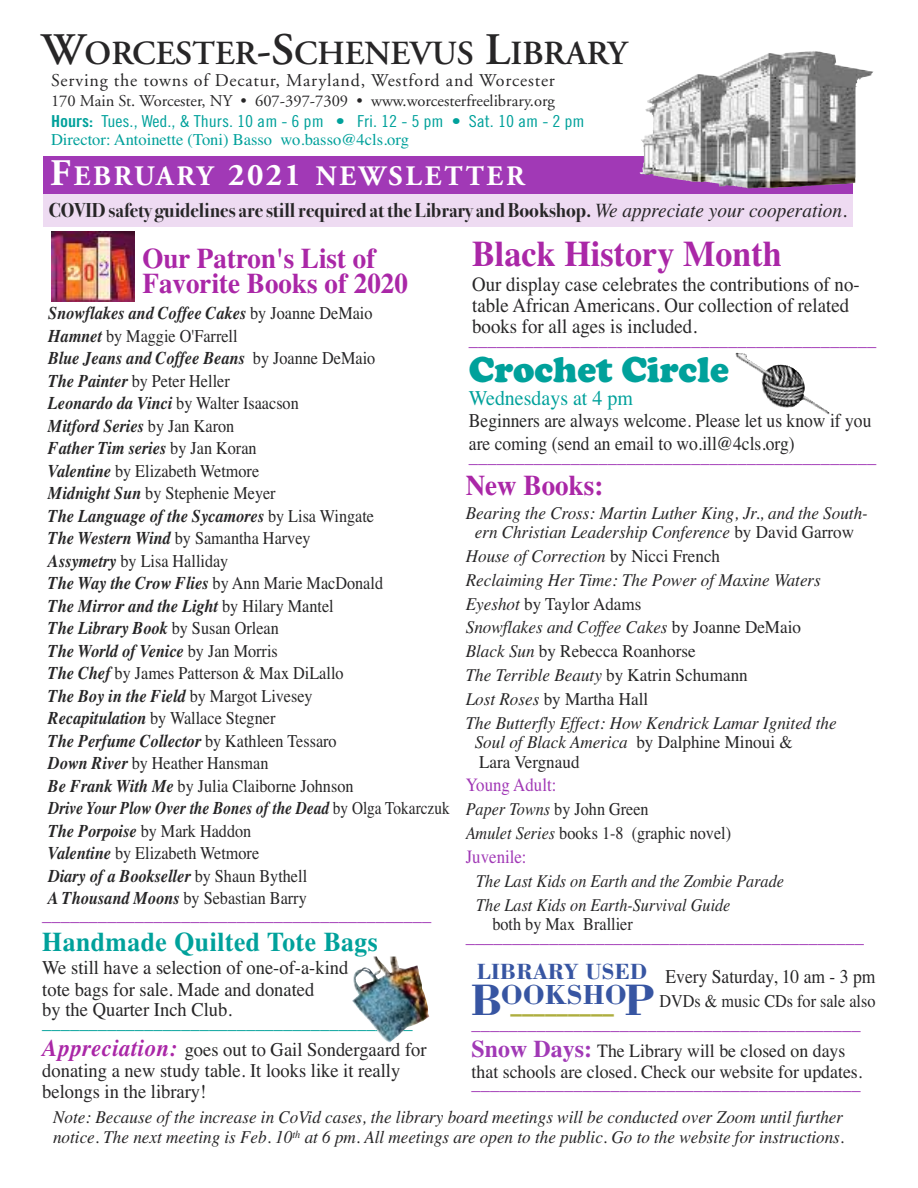
<style>
.page{position:relative;width:918px;height:1188px;background:#fff}
.page>*{position:absolute;margin:0;border:0;box-sizing:border-box;transform-origin:0 0}
.t1{font:700 45.45px "Bodoni";color:#3755a2}
.t2{font:900 37.5px "Cooper";color:#00a19b;scale:.95 1}
.t3{font:700 36px "Times";color:#aa27a7;scale:.95 1}
.t4{font:600 33.75px "Adobe Garamond";color:#272627}
.t5{font:700 28.5px/25.8px "Times";color:#aa27a7;scale:.95 1}
.t6{font:700 28.35px "Bodoni";color:#3755a2}
.t7{font:700 28.2px "Adobe Garamond";letter-spacing:.1em;color:#fff}
.t8{font:700 27px "Times";letter-spacing:.02em;color:#00a19b;scale:.95 1}
.t9{font:700 22.95px "Bodoni";color:#aeae3f}
.t10{font:700 22.65px "Bodoni";color:#3755a2}
.t11{font:21px "Times";color:#00a19b;scale:.95 1}
.t12{font:20.25px/21px "Times";color:#272627;scale:.93 1}
.t13{font:20.25px "Bodoni Svty Two ITCTT Bold";color:#272627;scale:.95 1}
.t14{font:19.5px "Times";color:#a139b6;scale:.95 1}
.t15{font:19.5px/21px "Times";color:#272627;scale:.95 1}
.t16{font:19.5px/22.5px "Times";color:#272627;scale:.9 1}
.t17{font:18.75px/21px "Times";color:#272627;scale:.95 1}
.t18{font:18.75px "Times";color:#a139b6;scale:.9 1}
.t19{font:18px/22.5px "Times";color:#272627;scale:.9 1}
.t20{font:italic 18px/23.9px "Times";color:#272627;scale:.95 1}
.t21{font:italic 18px/23.9px "Times";color:#272627;scale:.9 1}
.t22{font:18px "Adobe Garamond";letter-spacing:.045em;color:#272627}
.t23{font:18px/19.5px "Times";color:#272627;scale:.95 1}
.t24{font:16.5px "Adobe Garamond";color:#272627}
.t25{font:16.5px "Trade Gothic Cond Eighteen";color:#00a19b;scale:1.1 1}
.t26{font:16.5px "Times";color:#00a19b}
.s1{font-size:45px}
.s2{font-family:"Trade Gothic Bold Cond Twenty"}
.s3{font-size:37.5px}
.s4{font-size:31.5px}
.s5{font-family:"Times";font-style:italic}
.s6{font-weight:700;font-style:italic}
.s7{color:#00a19b}
.s8{font-weight:700;font-style:italic;font-size:24px;color:#aa27a7}
.s9{font-style:normal}
.s10{font-style:italic}
.s11{font-size:45.45px}
.s12{font-weight:700;font-size:24px;color:#a139b6}
</style>
<div class="page">
<div style="left:43px;top:156px;width:810px;height:39px;background:#a139b6"></div>
<img style="left:641px;top:51px;width:232px;height:121px">
<div style="left:43px;top:194px;width:809px;height:33px;background:#eedbf2"></div>
<img style="left:370px;top:957px;width:55px;height:41px">
<img style="left:52px;top:232px;width:82px;height:69px">
<img style="left:735px;top:353px;width:94px;height:62px">
<h3 class="t4" style="left:42px;top:40px;width:587px"><span class="s1">W</span>ORCESTER<span class="s1">-S</span>CHENEVUS <span class="s1">L</span>IBRARY</h3>
<p class="t22" style="left:51px;top:73px;width:505px">Serving the towns of Decatur, Maryland, Westford and Worcester</p>
<p class="t24" style="left:51px;top:94px;width:505px">170 Main St. Worcester, NY • 607-397-7309 • www.worcesterfreelibrary.org</p>
<p class="t25" style="left:51px;top:115px;width:487px"><span class="s2">Hours:</span> Tues., Wed., &amp; Thurs. 10 am - 6 pm • Fri. 12 - 5 pm • Sat. 10 am - 2 pm</p>
<p class="t26" style="left:51px;top:129px;width:359px">Director: Antoinette (Toni) Basso wo.basso@4cls.org</p>
<h3 class="t7" style="left:50px;top:164px;width:476px"><span class="s3">F</span>EBRUARY <span class="s4">2021</span> NEWSLETTER</h3>
<p class="t13" style="left:49px;top:193px;width:842px">COVID safety guidelines are stillrequired atthe Library andBookshop. <span class="s5">We appreciate your cooperation.</span></p>
<h3 class="t5" style="left:142px;top:245px;width:281px">Our Patron's List of<br>Favorite Books of 2020</h3>
<p class="t19" style="left:48px;top:302px;width:448px"><span class="s6">Snowflakes and Coffee Cakes</span> by Joanne DeMaio<br><span class="s6">Hamnet</span> by Maggie O'Farrell<br><span class="s6">Blue Jeans and Coffee Beans</span> by Joanne DeMaio<br><span class="s6">The Painter</span> by Peter Heller<br><span class="s6">Leonardo da Vinci</span> by Walter Isaacson<br><span class="s6">Mitford Series</span> by Jan Karon<br><span class="s6">Father Tim series</span> by Jan Koran<br><span class="s6">Valentine</span> by Elizabeth Wetmore<br><span class="s6">Midnight Sun</span> by Stephenie Meyer<br><span class="s6">The Language of the Sycamores</span> by Lisa Wingate<br><span class="s6">The Western Wind</span> by Samantha Harvey<br><span class="s6">Assymetry</span> by Lisa Halliday<br><span class="s6">The Way the Crow Flies</span> by Ann Marie MacDonald<br><span class="s6">The Mirror and the Light</span> by Hilary Mantel<br><span class="s6">The Library Book</span> by Susan Orlean<br><span class="s6">The World of Venice</span> by Jan Morris<br><span class="s6">The Chef</span> by James Patterson &amp; Max DiLallo<br><span class="s6">The Boy in the Field</span> by Margot Livesey<br><span class="s6">Recapitulation</span> by Wallace Stegner<br><span class="s6">The Perfume Collector</span> by Kathleen Tessaro<br><span class="s6">Down River</span> by Heather Hansman<br><span class="s6">Be Frank With Me</span> by Julia Claiborne Johnson<br><span class="s6">Drive Your Plow Over the Bones of the Dead</span> by Olga Tokarczuk <span class="s6">The Porpoise</span> by Mark Haddon<br><span class="s6">Valentine</span> by Elizabeth Wetmore<br><span class="s6">Diary of a Bookseller</span> by Shaun Bythell<br><span class="s6">A Thousand Moons</span> by Sebastian Barry</p>
<p class="t14" style="left:42px;top:909px;width:411px">––––––––––––––––––––––––––––––––––––––––––</p>
<h3 class="t8" style="left:42px;top:926px;width:355px">Handmade Quilted Tote Bags</h3>
<p class="t15" style="left:42px;top:956px;width:324px;line-height:22.5px">We still have a selection of one-of-a-kind tote bags for sale. Made and donated</p>
<p class="t15" style="left:42px;top:998px;width:201px">by the Quarter Inch Club.</p>
<p class="t15" style="left:42px;top:1018px;width:406px"><span class="s7">–––––––––––––––––––––––––––––––––––––––– </span><span class="s8">Appreciation:</span> goes out to Gail Sondergaard for donating a new study table. It looks like it really belongs in the library!</p>
<h3 class="t3" style="left:472px;top:232px;width:327px">Black History Month</h3>
<p class="t12" style="left:472px;top:274px;width:418px">Our display case celebrates the contributions of no&shy;table African Americans. Our collection of related books for all ages is included.</p>
<p class="t14" style="left:469px;top:334px;width:430px">––––––––––––––––––––––––––––––––––––––––––––</p>
<h2 class="t2" style="left:469px;top:347px;width:275px">Crochet Circle</h2>
<p class="t11" style="left:469px;top:385px;width:174px">Wednesdays at 4 pm</p>
<p class="t16" style="left:469px;top:409px;width:449px">Beginners are always welcome. Please let us know if you are coming (send an email to wo.ill@4cls.org)</p>
<p class="t14" style="left:469px;top:451px;width:430px">––––––––––––––––––––––––––––––––––––––––––––</p>
<h3 class="t5" style="left:466px;top:472px;width:146px">New Books:</h3>
<p class="t20" style="left:466px;top:503px;width:425px;line-height:19.5px;text-align:center">Bearing the Cross: Martin Luther King, Jr., and the South&shy;ern Christian Leadership Conference <span class="s9">by David Garrow</span></p>
<p class="t20" style="left:466px;top:544px;width:392px">House of Correction <span class="s9">by Nicci French<br></span>Reclaiming Her Time: The Power of Maxine Waters Eyeshot <span class="s9">by Taylor Adams<br></span>Snowflakes and Coffee Cakes <span class="s9">by Joanne DeMaio </span>Black Sun <span class="s9">by Rebecca Roanhorse<br></span>The Terrible Beauty <span class="s9">by Katrin Schumann<br></span>Lost Roses <span class="s9">by Martha Hall<br></span>The Butterfly Effect: How Kendrick Lamar Ignited the</p>
<p class="t23" style="left:475px;top:732px;width:336px"><span class="s10">Soul of Black America</span> by Dalphine Minoui &amp;<br>Lara Vergnaud</p>
<p class="t18" style="left:466px;top:774px;width:102px">Young Adult:</p>
<p class="t19" style="left:466px;top:797px;width:296px;line-height:23.9px"><span class="s10">Paper Towns</span> by John Green<br><span class="s10">Amulet Series</span> books 1-8 (graphic novel)</p>
<p class="t18" style="left:466px;top:845px;width:69px">Juvenile:</p>
<p class="t21" style="left:476px;top:869px;width:344px">The Last Kids on Earth and the Zombie Parade<br>The Last Kids on Earth-Survival Guide</p>
<p class="t19" style="left:492px;top:913px;width:157px">both by Max Brallier</p>
<p class="t14" style="left:466px;top:931px;width:421px">–––––––––––––––––––––––––––––––––––––––––––</p>
<p class="t16" style="left:666px;top:965px;width:235px">Every Saturday, 10 am - 3 pm</p>
<p class="t19" style="left:659px;top:989px;width:241px">DVDs &amp; music CDs for sale also</p>
<p class="t10" style="left:477px;top:958px;width:172px">LIBRARY USED</p>
<h1 class="t1" style="left:470px;top:972px;width:54px">B<sup>O</sup></h1>
<p class="t9" style="left:511px;top:998px;width:105px">–––––––––</p>
<h3 class="t6" style="left:523px;top:978px;width:133px">OKSHO<span class="s11">P</span></h3>
<p class="t14" style="left:472px;top:1017px;width:411px">––––––––––––––––––––––––––––––––––––––––––</p>
<p class="t17" style="left:472px;top:1040px;width:413px"><span class="s12">Snow Days:</span> The Library will be closed on days that schools are closed. Check our website for updates.</p>
<p class="t14" style="left:472px;top:1077px;width:411px">––––––––––––––––––––––––––––––––––––––––––</p>
<p class="t20" style="left:53px;top:1107px;width:834px;line-height:19.5px">Note: Because of the increase in CoVid cases, the library board meetings will be conducted over Zoom until further notice. The next meeting is Feb. 10<sup>th</sup> at 6 pm. All meetings are open to the public. Go to the website for instructions.</p>
</div>
